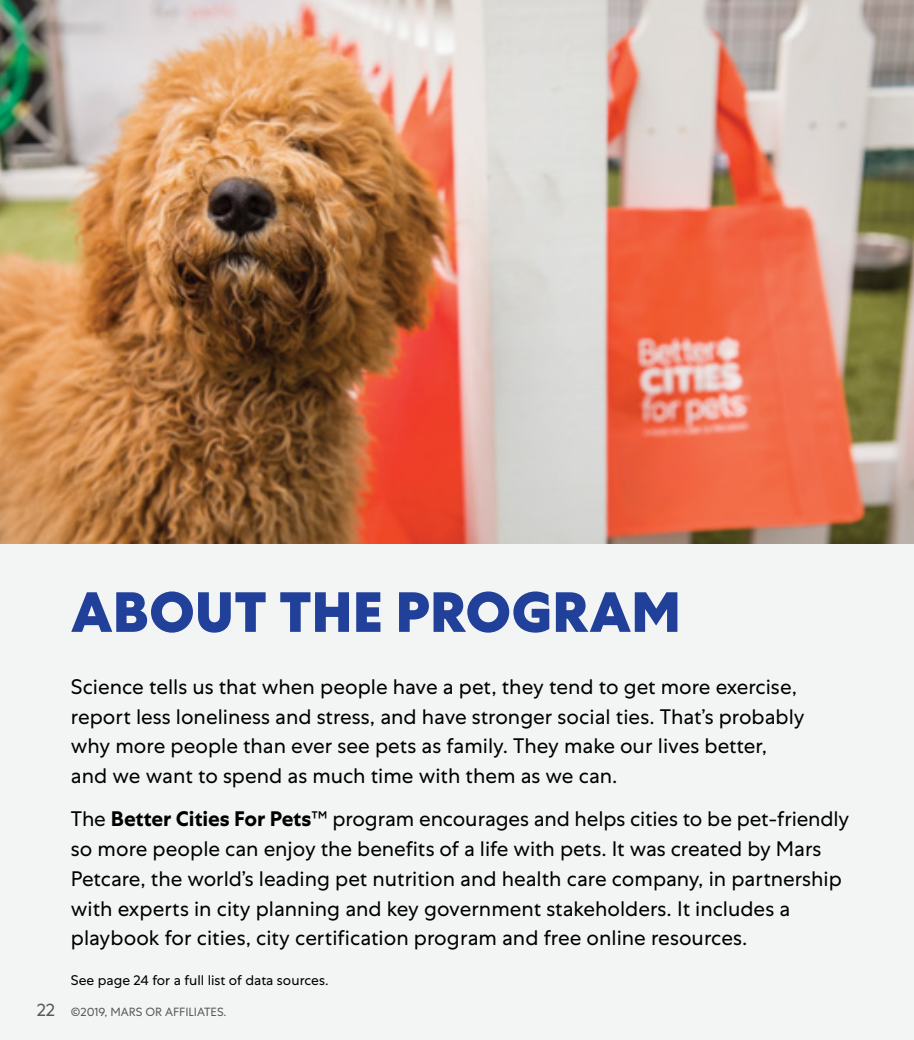
<style>
.page{position:relative;width:914px;height:1040px;background:#fff}
.page>*{position:absolute;margin:0;border:0;box-sizing:border-box;transform-origin:0 0}
.t1{font:800 56.52px "Mars Centra";color:#21409a}
.t2{font:21px/29.8px "Mars Centra";color:#000}
.t3{font:14px "Mars Centra";color:#000}
.t4{font:11.9px "Mars Centra";color:#58595b}
.s1{font-weight:700}
.s2{font-size:17.85px}
</style>
<div class="page">
<div style="left:0;top:543px;width:914px;height:497px;background:#f3f4f4"></div>
<img style="left:0;top:0;width:914px;height:543px">
<h1 class="t1" style="left:71px;top:578px;width:611px">ABOUT THE PROGRAM</h1>
<p class="t2" style="left:71px;top:671px;width:735px">Science tells us that when people have a pet, they tend to get more exercise, report less loneliness and stress, and have stronger social ties. That’s probably why more people than ever see pets as family. They make our lives better, and we want to spend as much time with them as we can.</p>
<p class="t2" style="left:71px;top:804px;width:779px">The <span class="s1">Better Cities For Pets</span>™ program encourages and helps cities to be pet-friendly so more people can enjoy the benefits of a life with pets. It was created by Mars Petcare, the world’s leading pet nutrition and health care company, in partnership with experts in city planning and key government stakeholders. It includes a playbook for cities, city certification program and free online resources.</p>
<p class="t3" style="left:71px;top:971px;width:259px">See page 24 for a full list of data sources.</p>
<p class="t4" style="left:37px;top:1005px;width:191px"><span class="s2">22</span> ©2019, MARS OR AFFILIATES.</p>
</div>
